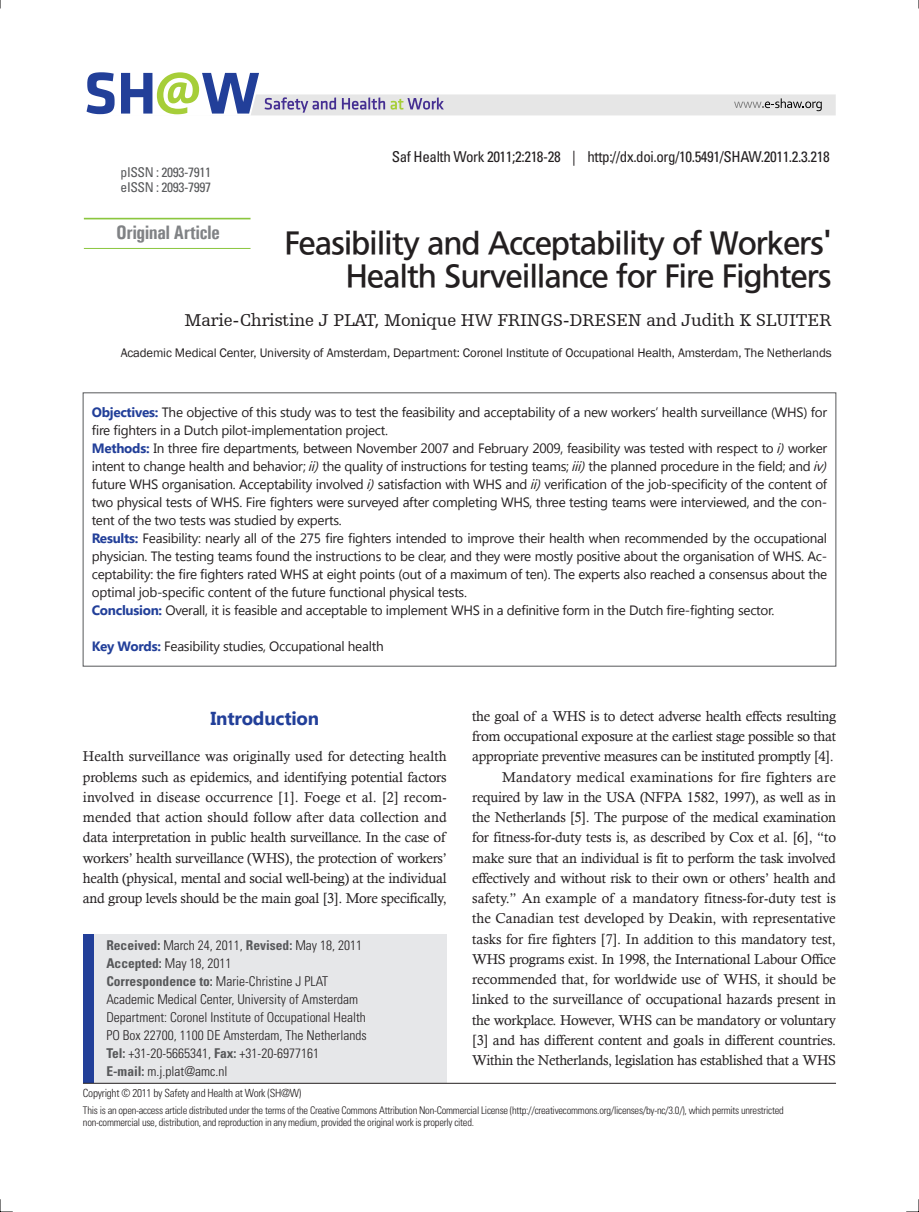
<style>
.page{position:relative;width:919px;height:1212px;background:#fff}
.page>*{position:absolute;margin:0;border:0;box-sizing:border-box;transform-origin:0 0}
.영문제목{font:31.5px/33px "Rix J Go M";letter-spacing:-.04em;color:#231f20;text-align:right}
.원저_증례{font:700 19.5px "Univers Condensed";letter-spacing:-.025em;color:#808285}
.서론{font:700 18.75px "Segoe UI";letter-spacing:-.01em;color:#223f99}
.영문저자{font:18px "Humanist Slabserif 712 BT";letter-spacing:-.01em;color:#231f20}
.doi_10_4055_cios_200{font:condensed 15px "Univers";letter-spacing:-.025em;color:#231f20}
.본문{font:14.25px/20.2px "Calisto";letter-spacing:-.02em;color:#231f20;text-align:justify}
.영문초록{font:13.5px/18px "Segoe UI";letter-spacing:-.02em;color:#231f20}
.교신저자{font:300 condensed 13.5px "Univers";color:#231f20}
.doi_10_4055_cios_200-2{font:condensed 13.5px "Univers";letter-spacing:-.025em;color:#57585a}
.영문소속{font:12.75px "Franklin Gothic";letter-spacing:-.01em;color:#231f20}
.doi_10_4055_cios_200-3{font:300 condensed 11.25px "Univers";letter-spacing:-.025em;color:#231f20}
.doi_10_4055_cios_200-4{font:300 condensed 10.5px/12px "Univers";letter-spacing:-.025em;color:#231f20}
.s1{font-weight:700;color:#223f99}
.s2{font-style:italic}
.s3{font-weight:700;color:#57585a}
</style>
<div class="page">
<svg style="left:86px;top:72px;width:749px;height:43px"></svg>
<div style="left:94px;top:934px;width:352px;height:149px;background:#e6e7e9"></div>
<div style="left:83px;top:934px;width:11px;height:149px;background:#223f99"></div>
<hr style="left:83px;top:1083px;width:753px;height:1px;background:#231f20">
<hr style="left:84px;top:218px;width:166px;height:1px;background:#8bc63e">
<hr style="left:84px;top:248px;width:166px;height:1px;background:#8bc63e">
<svg style="left:0;top:1199px;width:13px;height:13px"></svg>
<svg style="left:906px;top:1199px;width:13px;height:13px"></svg>
<p class="doi_10_4055_cios_200-2" style="left:121px;top:163px;width:92px">pISSN : 2093-7911</p>
<p class="doi_10_4055_cios_200-2" style="left:121px;top:178px;width:92px">eISSN : 2093-7997</p>
<p class="doi_10_4055_cios_200" style="left:392px;top:147px;width:439px">Saf Health Work 2011;2:218-28 | http://dx.doi.org/10.5491/SHAW.2011.2.3.218</p>
<p class="원저_증례" style="left:116px;top:221px;width:105px">Original Article</p>
<p class="영문제목" style="left:284px;top:227px;width:549px">Feasibility and Acceptability of Workers'<br>Health Surveillance for Fire Fighters</p>
<p class="영문저자" style="left:184px;top:310px;width:648px">Marie-Christine J PLAT, Monique HW FRINGS-DRESEN and Judith K SLUITER</p>
<p class="영문소속" style="left:121px;top:344px;width:712px">Academic Medical Center, University of Amsterdam, Department: Coronel Institute of Occupational Health, Amsterdam, The Netherlands</p>
<p class="영문초록" style="left:92px;top:403px;width:736px"><span class="s1">Objectives:</span> The objective of this study was to test the feasibility and acceptability of a new workers’ health surveillance (WHS) for fire fighters in a Dutch pilot-implementation project.</p>
<p class="영문초록" style="left:92px;top:439px;width:740px"><span class="s1">Methods:</span> In three fire departments, between November 2007 and February 2009, feasibility was tested with respect to <span class="s2">i)</span>worker intent to change health and behavior; <span class="s2">ii)</span>the quality of instructions for testing teams; <span class="s2">iii)</span>the planned procedure in the field; and <span class="s2">iv) </span>future WHS organisation. Acceptability involved <span class="s2">i)</span>satisfaction with WHS and <span class="s2">ii)</span>verification of the job-specificity of the content of two physical tests of WHS. Fire fighters were surveyed after completing WHS, three testing teams were interviewed, and the con&shy;tent of the two tests was studied by experts.</p>
<p class="영문초록" style="left:92px;top:529px;width:736px;text-align:justify"><span class="s1">Results:</span> Feasibility: nearly all of the 275 fire fighters intended to improve their health when recommended by the occupational physician. The testing teams found the instructions to be clear, and they were mostly positive about the organisation of WHS. Ac&shy;ceptability: the fire fighters rated WHS at eight points (out of a maximum of ten). The experts also reached a consensus about the optimal job-specific content of the future functional physical tests.</p>
<p class="영문초록" style="left:92px;top:601px;width:684px"><span class="s1">Conclusion:</span> Overall, it is feasible and acceptable to implement WHS in a definitive form in the Dutch fire-fighting sector.</p>
<p class="영문초록" style="left:92px;top:637px;width:293px"><span class="s1">Key Words:</span> Feasibility studies, Occupational health</p>
<p class="서론" style="left:210px;top:705px;width:110px">Introduction</p>
<p class="본문" style="left:83px;top:746px;width:365px">Health surveillance was originally used for detecting health problems such as epidemics, and identifying potential factors involved in disease occurrence [1]. Foege et al. [2] recom&shy;mended that action should follow after data collection and data interpretation in public health surveillance. In the case of workers’ health surveillance (WHS), the protection of workers’ health (physical, mental and social well-being) at the individual and group levels should be the main goal [3]. More specifically,</p>
<p class="교신저자" style="left:106px;top:937px;width:257px"><span class="s3">Received:</span> March 24, 2011, <span class="s3">Revised:</span> May 18, 2011</p>
<p class="교신저자" style="left:106px;top:955px;width:127px"><span class="s3">Accepted:</span> May 18, 2011</p>
<p class="교신저자" style="left:106px;top:973px;width:223px"><span class="s3">Correspondence to:</span> Marie-Christine J PLAT</p>
<p class="교신저자" style="left:106px;top:991px;width:253px">Academic Medical Center, University of Amsterdam</p>
<p class="교신저자" style="left:106px;top:1009px;width:261px">Department: Coronel Institute of Occupational Health</p>
<p class="교신저자" style="left:106px;top:1027px;width:262px">PO Box 22700, 1100 DE Amsterdam, The Netherlands</p>
<p class="교신저자" style="left:106px;top:1045px;width:214px"><span class="s3">Tel:</span> +31-20-5665341, <span class="s3">Fax:</span> +31-20-6977161</p>
<p class="교신저자" style="left:106px;top:1063px;width:123px"><span class="s3">E-mail:</span> m.j.plat@amc.nl</p>
<p class="본문" style="left:472px;top:706px;width:365px">the goal of a WHS is to detect adverse health effects resulting from occupational exposure at the earliest stage possible so that appropriate preventive measures can be instituted promptly [4].</p>
<p class="본문" style="left:472px;top:766px;width:365px;text-indent:30px">Mandatory medical examinations for fire fighters are required by law in the USA (NFPA 1582, 1997), as well as in the Netherlands [5]. The purpose of the medical examination for fitness-for-duty tests is, as described by Cox et al. [6], “to make sure that an individual is fit to perform the task involved effectively and without risk to their own or others’ health and safety.” An example of a mandatory fitness-for-duty test is the Canadian test developed by Deakin, with representative tasks for fire fighters [7]. In addition to this mandatory test, WHS programs exist. In 1998, the International Labour Office recommended that, for worldwide use of WHS, it should be linked to the surveillance of occupational hazards present in the workplace. However, WHS can be mandatory or voluntary [3] and has different content and goals in different countries.<br>Within the Netherlands, legislation has established that a WHS</p>
<p class="doi_10_4055_cios_200-3" style="left:83px;top:1086px;width:220px">Copyright © 2011 by Safety and Health at Work (SH@W)</p>
<p class="doi_10_4055_cios_200-4" style="left:83px;top:1104px;width:702px">This is an open-access article distributed under the terms of the Creative Commons Attribution Non-Commercial License (http://creativecommons.org/licenses/by-nc/3.0/), which permits unrestricted non-commercial use, distribution, and reproduction in any medium, provided the original work is properly cited.</p>
</div>
